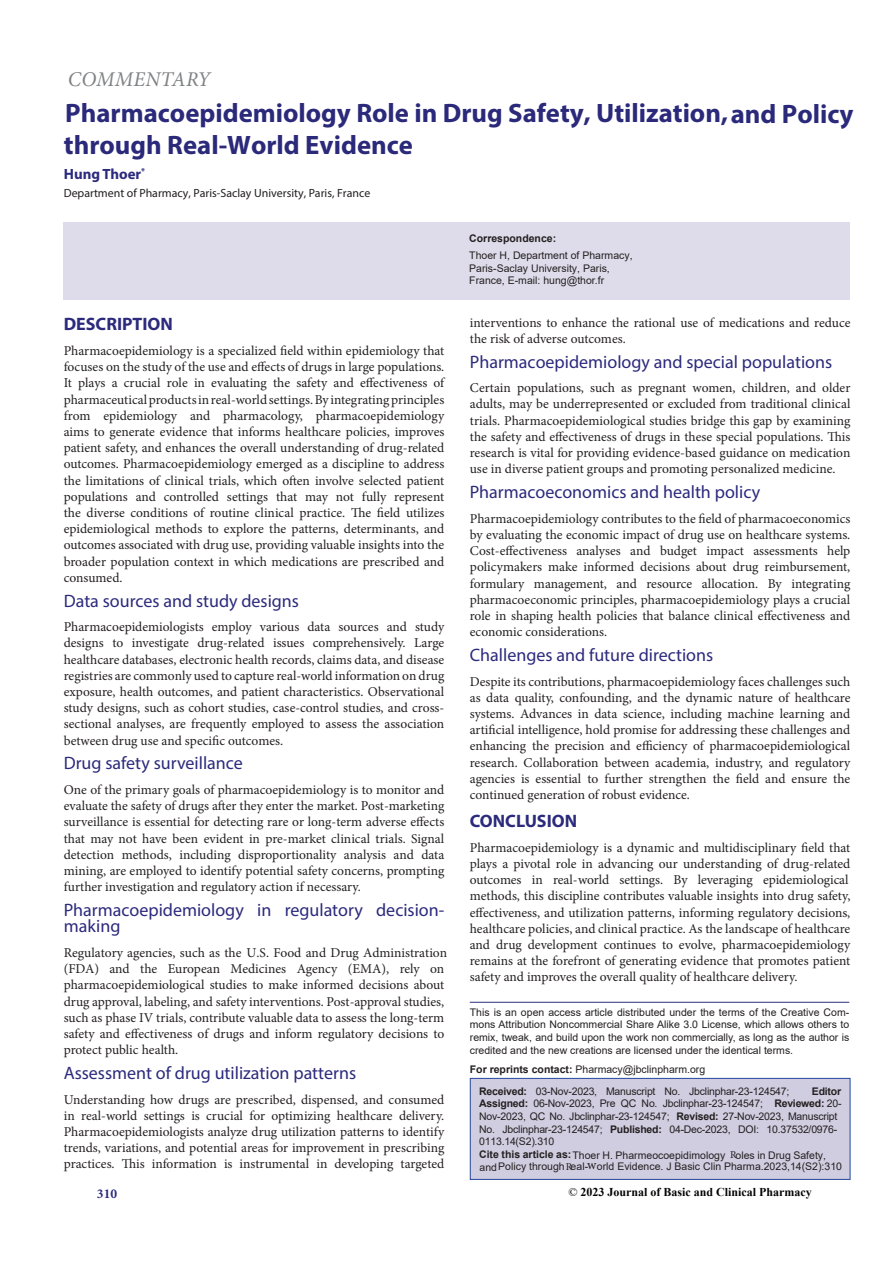
<style>
.page{position:relative;width:893px;height:1263px;background:#fff}
.page>*{position:absolute;margin:0;border:0;box-sizing:border-box;transform-origin:0 0}
.t1{font:700 26.7px/31.2px "Myriad Pro";color:#2b297a}
.t2{font:italic 21px "Minion Pro";letter-spacing:.01em;color:#808284}
.t3{font:18px/16.2px "Myriad Pro";color:#2c2a7c}
.t4{font:700 18px "Myriad Pro";color:#2c2a7c}
.t5{font:700 14.85px "Myriad Pro";color:#2c2a7c}
.t6{font:13.5px/16.2px "Minion Pro";color:#231f20;text-align:justify}
.t7{font:700 13.5px "Minion Pro";color:#2c2a7c}
.t8{font:700 12px "Times New Roman";color:#040503}
.t9{font:11.85px "Myriad Pro";color:#231f20}
.t10{font:10.5px/12.6px "Arial";color:#231f20;text-align:justify}
.t11{font:10.5px/12.8px "Arial";letter-spacing:-.02em;color:#231f20}
.t12{font:700 10.5px "Arial";color:#231f20}
.t13{font:10.5px "Minion Pro";color:#231f20}
.s1{font-weight:700}
.s2{font-weight:400}
</style>
<div class="page">
<hr style="left:470px;top:1002px;width:379px;height:1px;background:#2b2f79">
<div style="left:470px;top:1078px;width:380px;height:101px;background:#d1cde0"></div>
<div style="left:470px;top:1078px;width:380px;height:102px;border:1px solid #26489d"></div>
<div style="left:63px;top:222px;width:787px;height:78px;background:#dedcea"></div>
<h2 class="t2" style="left:68px;top:65px;width:144px">COMMENTARY</h2>
<h1 class="t1" style="left:64px;top:97px;width:791px">Pharmacoepidemiology Role in Drug Safety, Utilization, and Policy through Real-World Evidence</h1>
<p class="t5" style="left:64px;top:164px;width:83px">Hung Thoer<sup>*</sup></p>
<p class="t9" style="left:64px;top:186px;width:308px">Department of Pharmacy, Paris-Saclay University, Paris, France</p>
<h3 class="t4" style="left:64px;top:312px;width:111px">DESCRIPTION</h3>
<p class="t6" style="left:64px;top:343px;width:382px">Pharmacoepidemiology is a specialized field within epidemiology that focuses on the study of the use and effects of drugs in large populations.<br>It plays a crucial role in evaluating the safety and effectiveness of pharmaceutical products in real-world settings. By integrating principles from epidemiology and pharmacology, pharmacoepidemiology aims to generate evidence that informs healthcare policies, improves patient safety, and enhances the overall understanding of drug-related outcomes. Pharmacoepidemiology emerged as a discipline to address the limitations of clinical trials, which often involve selected patient populations and controlled settings that may not fully represent the diverse conditions of routine clinical practice. The field utilizes epidemiological methods to explore the patterns, determinants, and outcomes associated with drug use, providing valuable insights into the broader population context in which medications are prescribed and consumed.</p>
<h3 class="t3" style="left:64px;top:592px;width:237px">Data sources and study designs</h3>
<p class="t6" style="left:64px;top:619px;width:382px">Pharmacoepidemiologists employ various data sources and study designs to investigate drug-related issues comprehensively. Large healthcare databases, electronic health records, claims data, and disease registries are commonly used to capture real-world information on drug exposure, health outcomes, and patient characteristics. Observational study designs, such as cohort studies, case-control studies, and cross&shy;sectional analyses, are frequently employed to assess the association between drug use and specific outcomes.</p>
<h3 class="t3" style="left:64px;top:755px;width:181px">Drug safety surveillance</h3>
<p class="t6" style="left:64px;top:782px;width:382px">One of the primary goals of pharmacoepidemiology is to monitor and evaluate the safety of drugs after they enter the market. Post-marketing surveillance is essential for detecting rare or long-term adverse effects that may not have been evident in pre-market clinical trials. Signal detection methods, including disproportionality analysis and data mining, are employed to identify potential safety concerns, prompting further investigation and regulatory action if necessary.</p>
<h3 class="t3" style="left:64px;top:902px;width:382px">Pharmacoepidemiology in regulatory decision&shy;making</h3>
<p class="t6" style="left:64px;top:961px;width:382px">(FDA) and the European Medicines Agency (EMA), rely on pharmacoepidemiological studies to make informed decisions about drug approval, labeling, and safety interventions. Post-approval studies, such as phase IV trials, contribute valuable data to assess the long-term safety and effectiveness of drugs and inform regulatory decisions to protect public health.</p>
<h3 class="t3" style="left:64px;top:1064px;width:294px">Assessment of drug utilization patterns</h3>
<p class="t6" style="left:64px;top:1091px;width:382px">Understanding how drugs are prescribed, dispensed, and consumed in real-world settings is crucial for optimizing healthcare delivery.<br>Pharmacoepidemiologists analyze drug utilization patterns to identify trends, variations, and potential areas for improvement in prescribing practices. This information is instrumental in developing targeted</p>
<p class="t6" style="left:64px;top:944px;width:385px">Regulatory agencies, such as the U.S. Food and Drug Administration</p>
<p class="t12" style="left:469px;top:231px;width:88px">Correspondence:</p>
<p class="t10" style="left:469px;top:249px;width:165px;text-align:left">Thoer H, Department of Pharmacy,<br>Paris-Saclay University, Paris,<br>France, E-mail: hung@thor.fr</p>
<p class="t6" style="left:470px;top:314px;width:382px">interventions to enhance the rational use of medications and reduce the risk of adverse outcomes.</p>
<h3 class="t3" style="left:470px;top:353px;width:364px">Pharmacoepidemiology and special populations</h3>
<p class="t6" style="left:470px;top:380px;width:382px">Certain populations, such as pregnant women, children, and older adults, may be underrepresented or excluded from traditional clinical trials. Pharmacoepidemiological studies bridge this gap by examining the safety and effectiveness of drugs in these special populations. This research is vital for providing evidence-based guidance on medication use in diverse patient groups and promoting personalized medicine.</p>
<h3 class="t3" style="left:470px;top:483px;width:292px">Pharmacoeconomics and health policy</h3>
<p class="t6" style="left:470px;top:510px;width:382px">Pharmacoepidemiology contributes to the field of pharmacoeconomics by evaluating the economic impact of drug use on healthcare systems.<br>Cost-effectiveness analyses and budget impact assessments help policymakers make informed decisions about drug reimbursement, formulary management, and resource allocation. By integrating pharmacoeconomic principles, pharmacoepidemiology plays a crucial role in shaping health policies that balance clinical effectiveness and economic considerations.</p>
<h3 class="t3" style="left:470px;top:646px;width:245px">Challenges and future directions</h3>
<p class="t6" style="left:470px;top:673px;width:382px">Despite its contributions, pharmacoepidemiology faces challenges such as data quality, confounding, and the dynamic nature of healthcare systems. Advances in data science, including machine learning and artificial intelligence, hold promise for addressing these challenges and enhancing the precision and efficiency of pharmacoepidemiological research. Collaboration between academia, industry, and regulatory agencies is essential to further strengthen the field and ensure the continued generation of robust evidence.</p>
<h3 class="t4" style="left:470px;top:809px;width:109px">CONCLUSION</h3>
<p class="t6" style="left:470px;top:839px;width:382px">Pharmacoepidemiology is a dynamic and multidisciplinary field that plays a pivotal role in advancing our understanding of drug-related</p>
<p class="t6" style="left:470px;top:888px;width:382px">methods, this discipline contributes valuable insights into drug safety, effectiveness, and utilization patterns, informing regulatory decisions, healthcare policies, and clinical practice. As the landscape of healthcare and drug development continues to evolve, pharmacoepidemiology remains at the forefront of generating evidence that promotes patient safety and improves the overall quality of healthcare delivery.</p>
<p class="t10" style="left:470px;top:1006px;width:381px">This is an open access article distributed under the terms of the Creative Com&shy;mons Attribution Noncommercial Share Alike 3.0 License, which allows others to remix, tweak, and build upon the work non commercially, as long as the author is credited and the new creations are licensed under the identical terms.</p>
<p class="t11" style="left:479px;top:1058px;width:312px;line-height:22.4px;text-indent:-9px"><span class="s1">For reprints contact:</span> Pharmacy@jbclinpharm.org<br><span class="s1">Received:</span> 03-Nov-2023, Manuscript No. Jbclinphar-23-124547;</p>
<p class="t6" style="left:470px;top:872px;width:380px">outcomes in real-world settings. By leveraging epidemiological</p>
<p class="t11" style="left:479px;top:1085px;width:364px;text-indent:333px"><span class="s1">Editor Assigned:</span> 06-Nov-2023, Pre QC No. Jbclinphar-23-124547; <span class="s1">Reviewed:</span> 20- Nov-2023, QC No. Jbclinphar-23-124547; <span class="s1">Revised:</span> 27-Nov-2023, Manuscript No. Jbclinphar-23-124547; <span class="s1">Published:</span> 04-Dec-2023, DOI: 10.37532/0976- 0113.14(S2).310<br><span class="s1">Cite this article as:</span>Thoer H. Pharmeocoepidimology oles in Drug Safety,</p>
<p class="t10" style="left:480px;top:1160px;width:364px">andPolicy through eal- orld Evidence. J Basic Clin Pharma.2023,14(S2):310</p>
<p class="t13" style="left:730px;top:1148px;width:8px">R</p>
<p class="t13" style="left:566px;top:1160px;width:8px">R</p>
<p class="t6" style="left:587px;top:1157px;width:11px">w</p>
<p class="t7" style="left:97px;top:1184px;width:22px">310</p>
<p class="t8" style="left:568px;top:1183px;width:245px"><span class="s2">©</span> 2023 Journal of Basic and Clinical Pharmacy</p>
</div>
